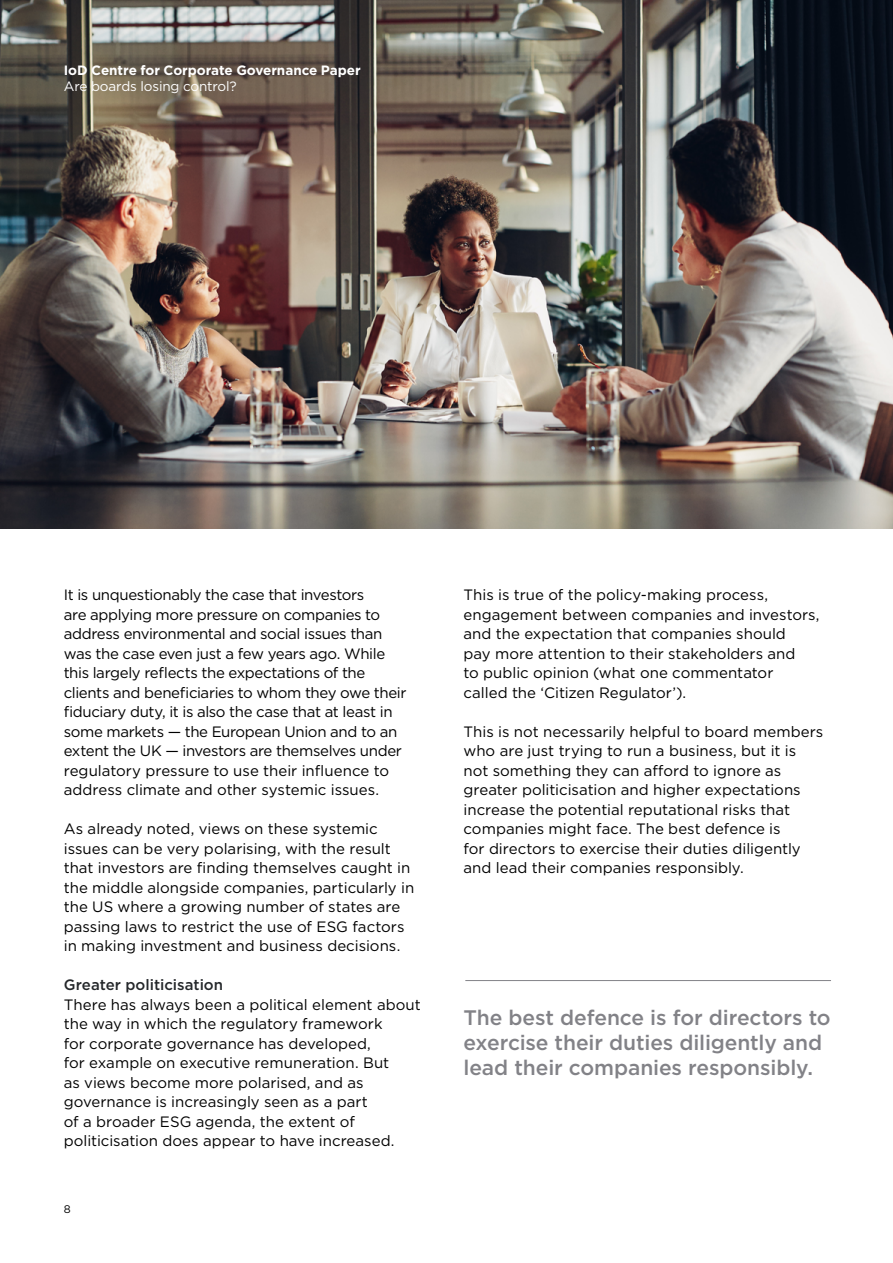
<style>
.page{position:relative;width:893px;height:1263px;background:#fff}
.page>*{position:absolute;margin:0;border:0;box-sizing:border-box;transform-origin:0 0}
.t1{font:500 21px/25.2px "Gotham";letter-spacing:-.005em;color:#828287}
.t2{font:15px/19.5px "Gotham";letter-spacing:-.005em;color:#000}
.t3{font:500 15px "Gotham";color:#24272a}
.t4{font:700 13.5px "Gotham";letter-spacing:-.005em;color:#fff}
.t5{font:13.5px "Gotham";letter-spacing:-.01em;color:#fff}
.t6{font:11.1px "Gotham";color:#000}
</style>
<div class="page">
<img style="left:0;top:0;width:893px;height:528px">
<hr style="left:465px;top:980px;width:366px;height:1px;background:#828287">
<p class="t4" style="left:64px;top:61px;width:298px">IoD Centre for Corporate Governance Paper</p>
<p class="t5" style="left:64px;top:78px;width:175px">Are boards losing control?</p>
<p class="t2" style="left:64px;top:585px;width:344px">It is unquestionably the case that investors<br>are applying more pressure on companies to address environmental and social issues than was the case even just a few years ago. While this largely reflects the expectations of the clients and beneficiaries to whom they owe their fiduciary duty, it is also the case that at least in some markets — the European Union and to an extent the UK — investors are themselves under regulatory pressure to use their influence to address climate and other systemic issues.</p>
<p class="t2" style="left:64px;top:819px;width:352px">As already noted, views on these systemic issues can be very polarising, with the result that investors are finding themselves caught in the middle alongside companies, particularly in the US where a growing number of states are passing laws to restrict the use of ESG factors in making investment and business decisions.</p>
<p class="t3" style="left:64px;top:975px;width:161px">Greater politicisation</p>
<p class="t2" style="left:64px;top:994px;width:358px">There has always been a political element about the way in which the regulatory framework<br>for corporate governance has developed,<br>for example on executive remuneration. But<br>as views become more polarised, and as governance is increasingly seen as a part<br>of a broader ESG agenda, the extent of politicisation does appear to have increased.</p>
<p class="t6" style="left:64px;top:1202px;width:8px">8</p>
<p class="t2" style="left:463px;top:585px;width:358px">This is true of the policy-making process, engagement between companies and investors, and the expectation that companies should<br>pay more attention to their stakeholders and<br>to public opinion (what one commentator called the ‘Citizen Regulator’).</p>
<p class="t2" style="left:463px;top:721px;width:361px">This is not necessarily helpful to board members who are just trying to run a business, but it is not something they can afford to ignore as greater politicisation and higher expectations increase the potential reputational risks that companies might face. The best defence is<br>for directors to exercise their duties diligently and lead their companies responsibly.</p>
<h1 class="t1" style="left:463px;top:1005px;width:369px">The best defence is for directors to exercise their duties diligently and lead their companies responsibly.</h1>
</div>
